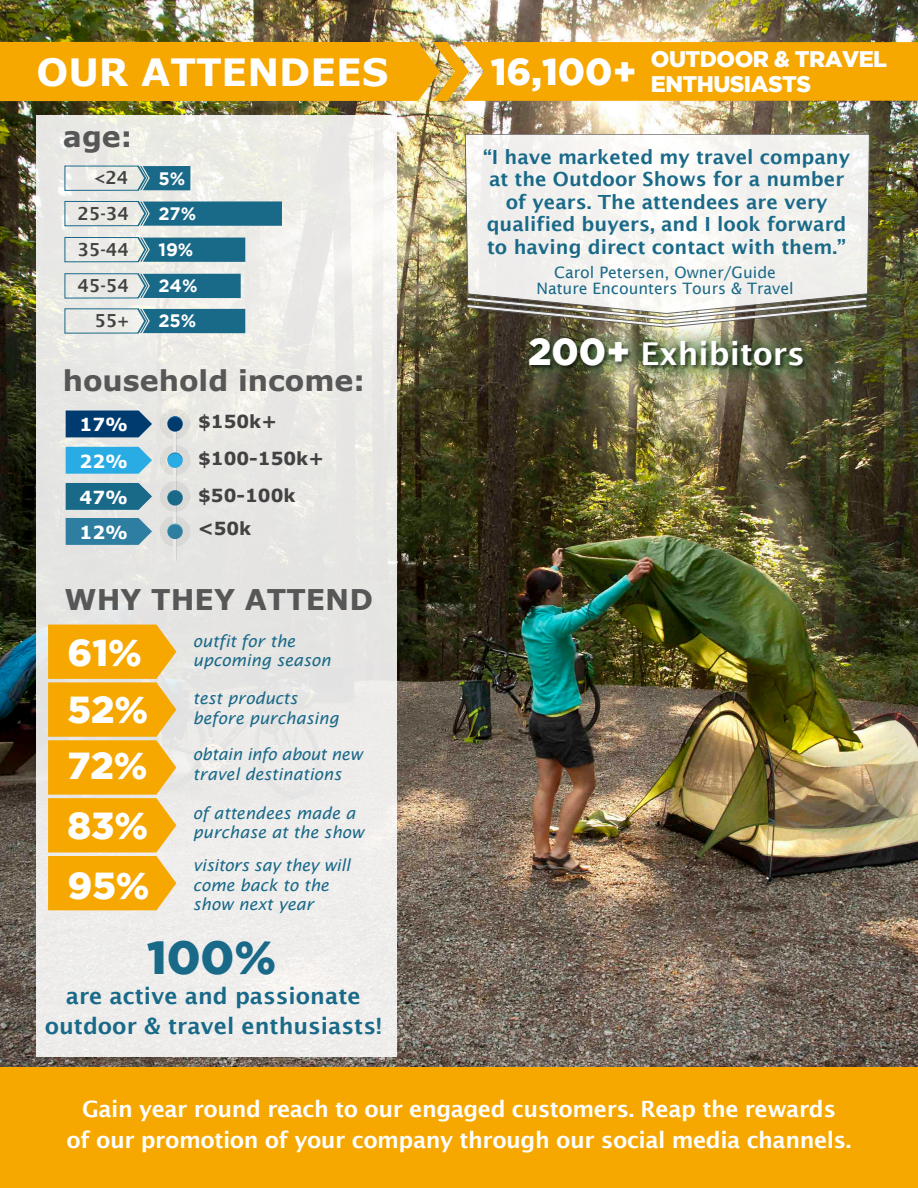
<style>
.page{position:relative;width:918px;height:1188px;background:#fff}
.page>*{position:absolute;margin:0;border:0;box-sizing:border-box;transform-origin:0 0}
.t1{font:900 46.5px "Gotham";color:#196988}
.t2{font:700 37.65px "Verdana";color:#fff}
.t3{font:900 37.5px "Gotham";color:#fff}
.t4{font:600 31.5px "Lucida Sans";color:#fff}
.t5{font:700 28.5px "Verdana";color:#575757}
.t6{font:600 22.5px/31.5px "Lucida Sans";letter-spacing:-.02em;color:#fff;text-align:center}
.t7{font:600 22.5px/30px "Lucida Sans";color:#196988;text-align:center}
.t8{font:900 22.5px/25.5px "Gotham";letter-spacing:-.025em;color:#fff}
.t9{font:600 19.5px/22.5px "Lucida Sans";color:#196988;text-align:center}
.t10{font:700 18px/37.2px "Verdana";color:#434242}
.t11{font:600 18px/35.8px "Lucida Sans";color:#434242;text-align:right}
.t12{font:700 18px/35.5px "Gotham";color:#fff}
.t13{font:700 18px/36.2px "Verdana";color:#fff}
.t14{font:italic 16.5px/19.5px "Lucida Sans";color:#196988}
.t15{font:15.75px/16.5px "Lucida Sans";color:#196988;text-align:center}
.s1{font-family:"Gotham";font-weight:900;font-size:37.5px}
</style>
<div class="page">
<img style="left:0;top:0;width:918px;height:1068px">
<div style="left:0;top:42px;width:918px;height:59px;background:#f6a800"></div>
<div style="left:0;top:1068px;width:918px;height:120px;background:#f6a800"></div>
<div style="left:36px;top:115px;width:361px;height:941px;background:#ebeae7"></div>
<svg style="left:48px;top:625px;width:128px;height:285px;background:#f4af1b"></svg>
<svg style="left:65px;top:166px;width:125px;height:25px"></svg>
<svg style="left:65px;top:201px;width:217px;height:25px"></svg>
<svg style="left:65px;top:237px;width:180px;height:25px"></svg>
<svg style="left:65px;top:273px;width:176px;height:25px"></svg>
<svg style="left:65px;top:308px;width:180px;height:26px"></svg>
<svg style="left:465px;top:134px;width:405px;height:180px"></svg>
<img style="left:467px;top:297px;width:400px;height:30px">
<img style="left:506px;top:311px;width:324px;height:83px">
<img style="left:527px;top:332px;width:284px;height:45px">
<div style="left:160px;top:409px;width:30px;height:30px;background:#deddd8;border-radius:50%"></div>
<div style="left:160px;top:445px;width:30px;height:31px;background:#dbdbd8;border-radius:50%"></div>
<div style="left:160px;top:516px;width:30px;height:31px;background:#d8d9d7;border-radius:50%"></div>
<svg style="left:66px;top:447px;width:86px;height:27px;background:#38b1e3"></svg>
<svg style="left:66px;top:411px;width:86px;height:26px;background:#114778"></svg>
<svg style="left:66px;top:518px;width:86px;height:27px;background:#3c86a5"></svg>
<div style="left:160px;top:481px;width:30px;height:31px;background:#d9d9d7;border-radius:50%"></div>
<svg style="left:167px;top:416px;width:16px;height:144px"></svg>
<svg style="left:66px;top:483px;width:86px;height:27px;background:#29738f"></svg>
<h2 class="t2" style="left:36px;top:46px;width:353px">OUR ATTENDEES</h2>
<h3 class="t3" style="left:491px;top:50px;width:147px">16,100+</h3>
<h3 class="t8" style="left:651px;top:46px;width:238px">OUTDOOR &amp; TRAVEL<br>ENTHUSIASTS</h3>
<h3 class="t5" style="left:63px;top:117px;width:71px">age:</h3>
<p class="t11" style="left:77px;top:160px;width:53px">&lt;24<br>25-34<br>35-44<br>45-54<br>55+</p>
<p class="t12" style="left:158px;top:160px;width:41px">5%<br>27%<br>19%<br>24%<br>25%</p>
<h3 class="t5" style="left:63px;top:360px;width:304px">household income:</h3>
<p class="t13" style="left:80px;top:406px;width:50px">17%</p>
<p class="t10" style="left:198px;top:402px;width:80px">$150k+</p>
<p class="t13" style="left:80px;top:443px;width:50px">22%<br>47%</p>
<p class="t10" style="left:198px;top:440px;width:127px">$100-150k+ $50-100k</p>
<p class="t13" style="left:80px;top:514px;width:50px">12%</p>
<p class="t10" style="left:198px;top:510px;width:55px">&lt;50k</p>
<h3 class="t5" style="left:65px;top:579px;width:310px">WHY THEY ATTEND</h3>
<h3 class="t3" style="left:68px;top:631px;width:76px">61%</h3>
<p class="t14" style="left:193px;top:631px;width:140px">outfit for the upcoming season</p>
<h3 class="t3" style="left:68px;top:688px;width:82px">52%</h3>
<p class="t14" style="left:193px;top:689px;width:148px">test products before purchasing</p>
<h3 class="t3" style="left:68px;top:744px;width:82px">72%</h3>
<p class="t14" style="left:193px;top:745px;width:171px">obtain info about new travel destinations</p>
<h3 class="t3" style="left:68px;top:804px;width:82px">83%</h3>
<p class="t14" style="left:193px;top:803px;width:173px">of attendees made a purchase at the show</p>
<h3 class="t3" style="left:68px;top:864px;width:84px">95%</h3>
<p class="t14" style="left:193px;top:856px;width:159px">visitors say they will come back to the show next year</p>
<h1 class="t1" style="left:147px;top:931px;width:131px">100%</h1>
<h3 class="t7" style="left:45px;top:981px;width:338px">are active and passionate outdoor &amp; travel enthusiasts!</h3>
<p class="t9" style="left:483px;top:145px;width:369px">“I have marketed my travel company at the Outdoor Shows for a number of years. The attendees are very qualified buyers, and I look forward to having direct contact with them.”</p>
<p class="t15" style="left:536px;top:264px;width:259px">Carol Petersen, Owner/Guide<br>Nature Encounters Tours &amp; Travel</p>
<h3 class="t4" style="left:528px;top:336px;width:278px"><span class="s1">200+</span> Exhibitors</h3>
<h3 class="t6" style="left:67px;top:1093px;width:786px">Gain year round reach to our engaged customers. Reap the rewards<br>of our promotion of your company through our social media channels.</h3>
</div>
